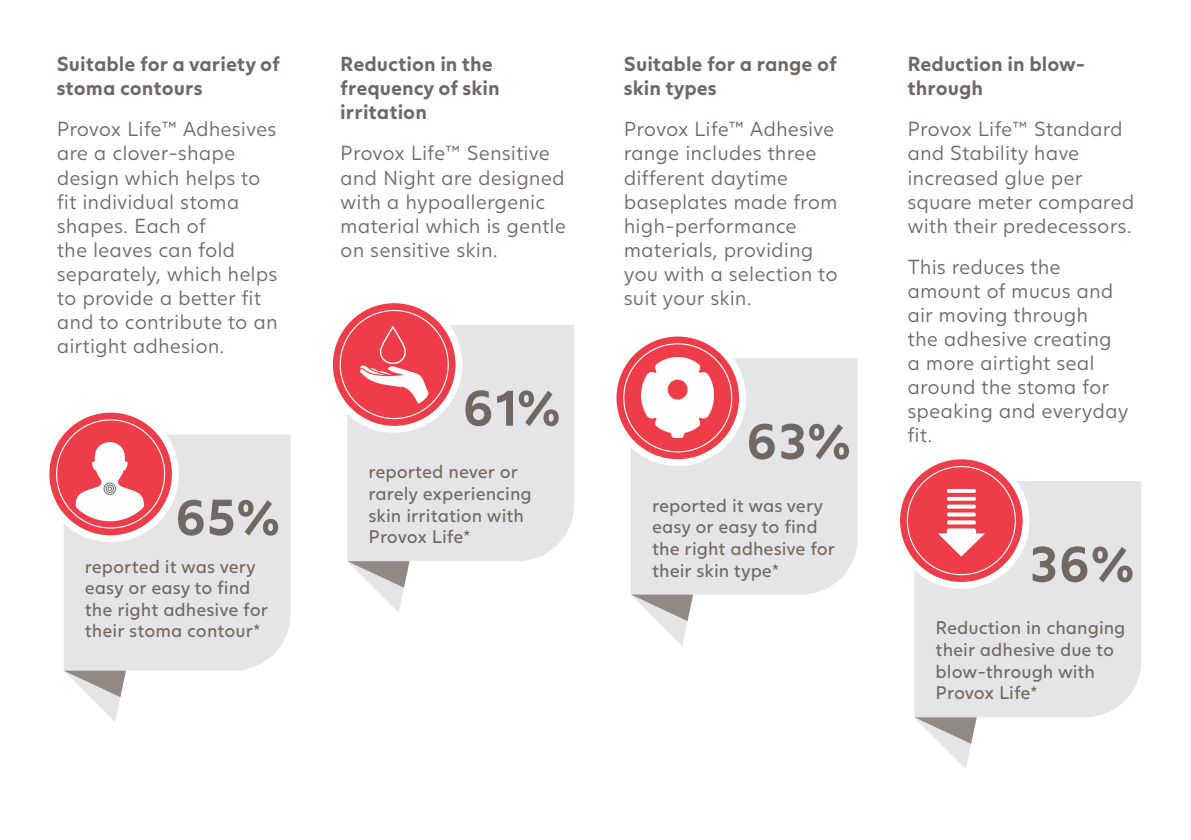
<style>
.page{position:relative;width:1191px;height:840px;background:#fff}
.page>*{position:absolute;margin:0;border:0;box-sizing:border-box;transform-origin:0 0}
.t1{font:700 50px "Juli Display";letter-spacing:-.005em;color:#716863}
.t2{font:300 20px/24px "Juli Sans";color:#716863}
.t3{font:700 20px/24px "Juli Sans";color:#716863}
.t4{font:18px/21.6px "Juli Sans";color:#716863}
</style>
<div class="page">
<div style="left:64px;top:434px;width:227px;height:236px;background:#e5e5e7"></div>
<svg style="left:124px;top:599px;width:5px;height:26px"></svg>
<div style="left:43px;top:405px;width:136px;height:137px;background:#fff;border-radius:50%"></div>
<div style="left:49px;top:412px;width:123px;height:123px;background:#ee3d49;border-radius:50%"></div>
<svg style="left:56px;top:419px;width:143px;height:109px"></svg>
<div style="left:106px;top:484px;width:8px;height:8px;border:1px solid #716863;border-radius:50%"></div>
<div style="left:104px;top:482px;width:12px;height:12px;border:1px solid #716863;border-radius:50%"></div>
<svg style="left:64px;top:670px;width:62px;height:51px"></svg>
<div style="left:631px;top:358px;width:226px;height:236px;background:#e5e5e7"></div>
<div style="left:609px;top:329px;width:137px;height:137px;background:#fff;border-radius:50%"></div>
<div style="left:616px;top:336px;width:123px;height:123px;background:#ee3d49;border-radius:50%"></div>
<svg style="left:623px;top:343px;width:109px;height:109px"></svg>
<img style="left:641px;top:358px;width:73px;height:79px">
<svg style="left:631px;top:594px;width:62px;height:51px"></svg>
<div style="left:914px;top:481px;width:227px;height:235px;background:#e5e5e7"></div>
<div style="left:893px;top:452px;width:136px;height:136px;background:#fff;border-radius:50%"></div>
<div style="left:900px;top:459px;width:122px;height:122px;background:#ee3d49;border-radius:50%"></div>
<svg style="left:906px;top:466px;width:110px;height:109px"></svg>
<svg style="left:914px;top:716px;width:62px;height:52px"></svg>
<div style="left:347px;top:325px;width:227px;height:236px;background:#e5e5e7"></div>
<div style="left:326px;top:296px;width:136px;height:136px;background:#fff;border-radius:50%"></div>
<div style="left:333px;top:303px;width:122px;height:122px;background:#ee3d49;border-radius:50%"></div>
<svg style="left:347px;top:561px;width:62px;height:51px"></svg>
<svg style="left:340px;top:310px;width:109px;height:109px"></svg>
<p class="t3" style="left:57px;top:52px;width:225px">Suitable for a variety of stoma contours</p>
<p class="t2" style="left:57px;top:117px;width:223px">Provox Life™ Adhesives are a clover-shape design which helps to fit individual stoma shapes. Each of<br>the leaves can fold separately, which helps to provide a better fit and to contribute to an airtight adhesion.</p>
<h1 class="t1" style="left:175px;top:486px;width:107px">65%</h1>
<p class="t4" style="left:85px;top:555px;width:185px">reported it was very easy or easy to find the right adhesive for their stoma contour*</p>
<p class="t3" style="left:340px;top:52px;width:161px">Reduction in the frequency of skin irritation</p>
<p class="t2" style="left:340px;top:141px;width:227px">Provox Life™ Sensitive and Night are designed with a hypoallergenic material which is gentle on sensitive skin.</p>
<h1 class="t1" style="left:462px;top:377px;width:100px">61%</h1>
<p class="t4" style="left:368px;top:461px;width:165px">reported never or rarely experiencing skin irritation with<br>Provox Life*</p>
<p class="t3" style="left:624px;top:52px;width:214px">Suitable for a range of skin types</p>
<p class="t2" style="left:624px;top:117px;width:215px">Provox Life™ Adhesive range includes three different daytime baseplates made from high-performance materials, providing you with a selection to suit your skin.</p>
<h1 class="t1" style="left:746px;top:410px;width:107px">63%</h1>
<p class="t4" style="left:652px;top:494px;width:185px">reported it was very easy or easy to find the right adhesive for their skin type*</p>
<p class="t3" style="left:907px;top:52px;width:179px">Reduction in blow&shy;through</p>
<p class="t2" style="left:907px;top:117px;width:228px">Provox Life™ Standard and Stability have increased glue per square meter compared with their predecessors.</p>
<p class="t2" style="left:907px;top:254px;width:222px">This reduces the amount of mucus and air moving through<br>the adhesive creating a more airtight seal around the stoma for speaking and everyday fit.</p>
<h1 class="t1" style="left:1029px;top:533px;width:107px">36%</h1>
<p class="t4" style="left:935px;top:617px;width:191px">Reduction in changing their adhesive due to blow-through with<br>Provox Life*</p>
</div>
